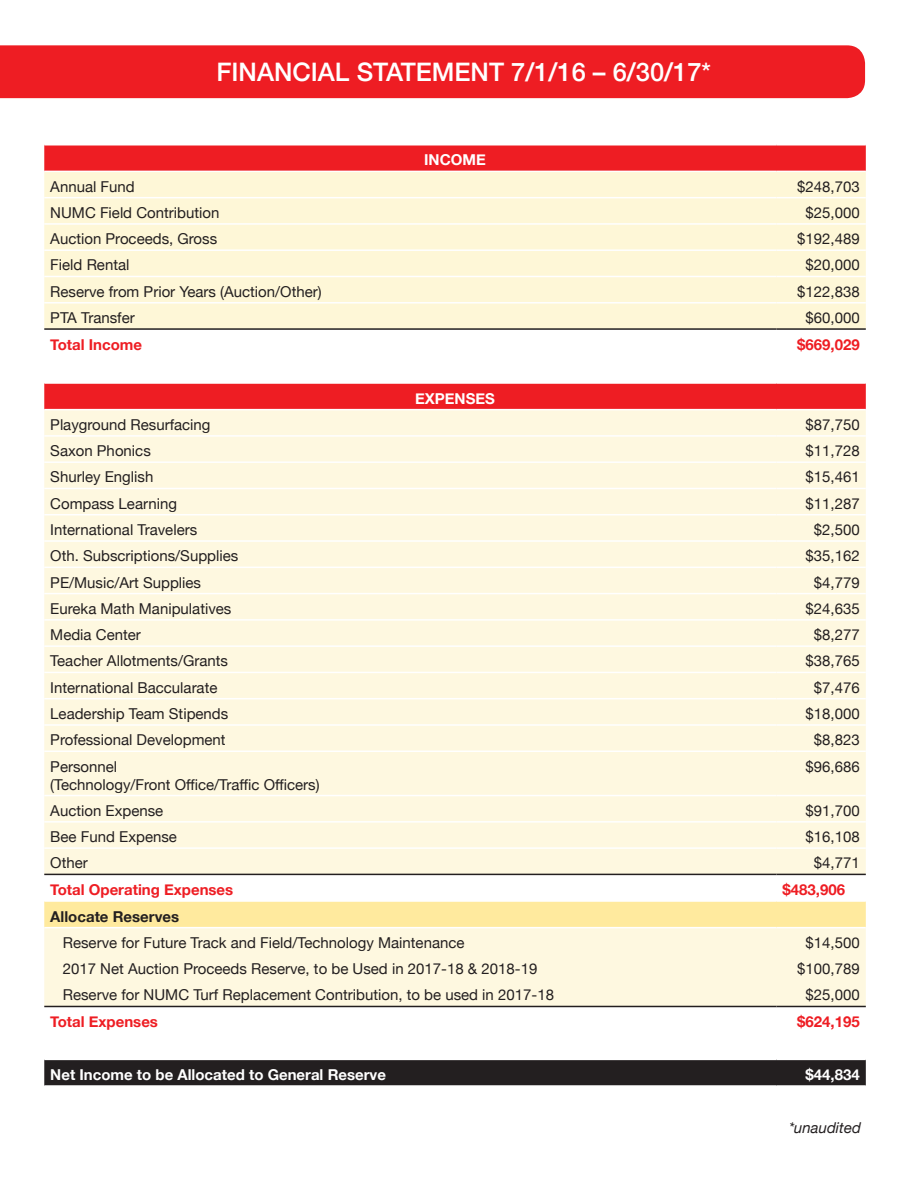
<style>
.page{position:relative;width:918px;height:1188px;background:#fff}
.page>*{position:absolute;margin:0;border:0;box-sizing:border-box;transform-origin:0 0}
.t1{font:500 25.5px "Helvetica Neue";color:#fff}
.t2{font:15px/18px "Helvetica Neue";color:#231f20}
.t3{font:700 15px "Helvetica Neue";color:#ee1d23}
.t4{font:700 15px "Helvetica Neue";color:#fff}
.t5{font:700 15px "Helvetica Neue";color:#231f20}
.t6{font:italic 15px "Helvetica Neue";color:#231f20}
</style>
<div class="page">
<div style="left:44px;top:146px;width:822px;height:25px;background:#ee1d23"></div>
<div style="left:44px;top:172px;width:822px;height:156px;background:#fef7d7"></div>
<svg style="left:44px;top:384px;width:822px;height:624px;background:#ec242a"></svg>
<div style="left:44px;top:410px;width:822px;height:596px;background:#fef8e0"></div>
<div style="left:44px;top:902px;width:822px;height:25px;background:#ffea9e"></div>
<div style="left:44px;top:1060px;width:822px;height:25px;background:#231f20"></div>
<hr style="left:44px;top:197px;width:733px;height:1px;background:#fff">
<hr style="left:777px;top:197px;width:89px;height:1px;background:#fff">
<hr style="left:44px;top:223px;width:733px;height:2px;background:#fff">
<hr style="left:777px;top:223px;width:89px;height:2px;background:#fff">
<hr style="left:44px;top:249px;width:733px;height:2px;background:#fff">
<hr style="left:777px;top:249px;width:89px;height:2px;background:#fff">
<hr style="left:44px;top:276px;width:733px;height:1px;background:#fff">
<hr style="left:777px;top:276px;width:89px;height:1px;background:#fff">
<hr style="left:44px;top:302px;width:733px;height:2px;background:#fff">
<hr style="left:777px;top:302px;width:89px;height:2px;background:#fff">
<hr style="left:44px;top:409px;width:733px;height:1px;background:#fff">
<hr style="left:777px;top:409px;width:89px;height:1px;background:#fff">
<hr style="left:44px;top:619px;width:733px;height:2px;background:#fff">
<hr style="left:777px;top:619px;width:89px;height:2px;background:#fff">
<hr style="left:44px;top:645px;width:733px;height:2px;background:#fff">
<hr style="left:777px;top:645px;width:89px;height:2px;background:#fff">
<hr style="left:44px;top:672px;width:733px;height:1px;background:#fff">
<hr style="left:777px;top:672px;width:89px;height:1px;background:#fff">
<hr style="left:44px;top:698px;width:733px;height:1px;background:#fff">
<hr style="left:777px;top:698px;width:89px;height:1px;background:#fff">
<hr style="left:44px;top:724px;width:733px;height:2px;background:#fff">
<hr style="left:777px;top:724px;width:89px;height:2px;background:#fff">
<hr style="left:44px;top:751px;width:733px;height:1px;background:#fff">
<hr style="left:777px;top:751px;width:89px;height:1px;background:#fff">
<hr style="left:44px;top:795px;width:733px;height:1px;background:#fff">
<hr style="left:777px;top:795px;width:89px;height:1px;background:#fff">
<hr style="left:44px;top:821px;width:733px;height:2px;background:#fff">
<hr style="left:777px;top:821px;width:89px;height:2px;background:#fff">
<hr style="left:44px;top:847px;width:733px;height:2px;background:#fff">
<hr style="left:777px;top:847px;width:89px;height:2px;background:#fff">
<hr style="left:44px;top:435px;width:733px;height:2px;background:#fff">
<hr style="left:777px;top:435px;width:89px;height:2px;background:#fff">
<hr style="left:44px;top:461px;width:733px;height:2px;background:#fff">
<hr style="left:777px;top:461px;width:89px;height:2px;background:#fff">
<hr style="left:44px;top:488px;width:733px;height:1px;background:#fff">
<hr style="left:777px;top:488px;width:89px;height:1px;background:#fff">
<hr style="left:44px;top:514px;width:733px;height:2px;background:#fff">
<hr style="left:777px;top:514px;width:89px;height:2px;background:#fff">
<hr style="left:44px;top:540px;width:733px;height:2px;background:#fff">
<hr style="left:777px;top:540px;width:89px;height:2px;background:#fff">
<hr style="left:44px;top:567px;width:733px;height:1px;background:#fff">
<hr style="left:777px;top:567px;width:89px;height:1px;background:#fff">
<hr style="left:44px;top:593px;width:733px;height:1px;background:#fff">
<hr style="left:777px;top:593px;width:89px;height:1px;background:#fff">
<hr style="left:44px;top:927px;width:733px;height:1px;background:#fff">
<hr style="left:777px;top:927px;width:89px;height:1px;background:#fff">
<hr style="left:44px;top:328px;width:733px;height:2px;background:#231f20">
<hr style="left:777px;top:328px;width:89px;height:2px;background:#231f20">
<hr style="left:44px;top:1006px;width:733px;height:1px;background:#231f20">
<hr style="left:777px;top:1006px;width:89px;height:1px;background:#231f20">
<hr style="left:44px;top:874px;width:733px;height:1px;background:#231f20">
<hr style="left:777px;top:874px;width:89px;height:1px;background:#231f20">
<hr style="left:44px;top:900px;width:733px;height:2px;background:#fff">
<hr style="left:777px;top:900px;width:89px;height:2px;background:#fff">
<div style="left:0;top:45px;width:865px;height:53px;background:#ee1d23"></div>
<h1 class="t1" style="left:216px;top:52px;width:496px">FINANCIAL STATEMENT 7/1/16 – 6/30/17*</h1>
<p class="t4" style="left:424px;top:148px;width:63px">INCOME</p>
<p class="t2" style="left:50px;top:178px;width:86px">Annual Fund</p>
<p class="t2" style="left:797px;top:178px;width:64px">$248,703</p>
<p class="t2" style="left:50px;top:204px;width:171px">NUMC Field Contribution</p>
<p class="t2" style="left:806px;top:204px;width:56px">$25,000</p>
<p class="t2" style="left:50px;top:231px;width:168px">Auction Proceeds, Gross</p>
<p class="t2" style="left:797px;top:231px;width:64px">$192,489</p>
<p class="t2" style="left:50px;top:257px;width:81px">Field Rental</p>
<p class="t2" style="left:806px;top:257px;width:56px">$20,000</p>
<p class="t2" style="left:50px;top:283px;width:273px">Reserve from Prior Years (Auction/Other)</p>
<p class="t2" style="left:797px;top:283px;width:64px">$122,838</p>
<p class="t2" style="left:50px;top:310px;width:86px">PTA Transfer</p>
<p class="t2" style="left:806px;top:310px;width:56px">$60,000</p>
<p class="t3" style="left:50px;top:333px;width:93px">Total Income</p>
<p class="t3" style="left:797px;top:333px;width:64px">$669,029</p>
<p class="t4" style="left:415px;top:387px;width:81px">EXPENSES</p>
<p class="t2" style="left:50px;top:416px;width:162px">Playground Resurfacing</p>
<p class="t2" style="left:806px;top:416px;width:56px">$87,750</p>
<p class="t2" style="left:50px;top:443px;width:102px">Saxon Phonics</p>
<p class="t2" style="left:806px;top:443px;width:56px">$11,728</p>
<p class="t2" style="left:50px;top:469px;width:105px">Shurley English</p>
<p class="t2" style="left:806px;top:469px;width:56px">$15,461</p>
<p class="t2" style="left:50px;top:495px;width:128px">Compass Learning</p>
<p class="t2" style="left:806px;top:495px;width:56px">$11,287</p>
<p class="t2" style="left:50px;top:522px;width:148px">International Travelers</p>
<p class="t2" style="left:814px;top:522px;width:47px">$2,500</p>
<p class="t2" style="left:50px;top:548px;width:190px">Oth. Subscriptions/Supplies</p>
<p class="t2" style="left:806px;top:548px;width:56px">$35,162</p>
<p class="t2" style="left:50px;top:574px;width:152px">PE/Music/Art Supplies</p>
<p class="t2" style="left:814px;top:574px;width:47px">$4,779</p>
<p class="t2" style="left:50px;top:600px;width:183px">Eureka Math Manipulatives</p>
<p class="t2" style="left:806px;top:600px;width:56px">$24,635</p>
<p class="t2" style="left:50px;top:627px;width:92px">Media Center</p>
<p class="t2" style="left:814px;top:627px;width:47px">$8,277</p>
<p class="t2" style="left:50px;top:653px;width:179px">Teacher Allotments/Grants</p>
<p class="t2" style="left:806px;top:653px;width:56px">$38,765</p>
<p class="t2" style="left:50px;top:679px;width:169px">International Baccularate</p>
<p class="t2" style="left:814px;top:679px;width:47px">$7,476</p>
<p class="t2" style="left:50px;top:706px;width:180px">Leadership Team Stipends</p>
<p class="t2" style="left:806px;top:706px;width:56px">$18,000</p>
<p class="t2" style="left:50px;top:732px;width:177px">Professional Development</p>
<p class="t2" style="left:814px;top:732px;width:47px">$8,823</p>
<p class="t2" style="left:50px;top:758px;width:271px">Personnel<br>(Technology/Front Office/Traffic Officers)</p>
<p class="t2" style="left:806px;top:758px;width:56px">$96,686</p>
<p class="t2" style="left:50px;top:802px;width:115px">Auction Expense</p>
<p class="t2" style="left:806px;top:802px;width:56px">$91,700</p>
<p class="t2" style="left:50px;top:829px;width:128px">Bee Fund Expense</p>
<p class="t2" style="left:806px;top:829px;width:56px">$16,108</p>
<p class="t2" style="left:50px;top:855px;width:39px">Other</p>
<p class="t2" style="left:814px;top:855px;width:47px">$4,771</p>
<p class="t3" style="left:50px;top:878px;width:185px">Total Operating Expenses</p>
<p class="t3" style="left:783px;top:878px;width:64px">$483,906</p>
<p class="t5" style="left:50px;top:905px;width:130px">Allocate Reserves</p>
<p class="t2" style="left:63px;top:934px;width:403px">Reserve for Future Track and Field/Technology Maintenance</p>
<p class="t2" style="left:806px;top:934px;width:56px">$14,500</p>
<p class="t2" style="left:63px;top:961px;width:476px">2017 Net Auction Proceeds Reserve, to be Used in 2017-18 &amp; 2018-19</p>
<p class="t2" style="left:797px;top:961px;width:64px">$100,789</p>
<p class="t2" style="left:63px;top:987px;width:493px">Reserve for NUMC Turf Replacement Contribution, to be used in 2017-18</p>
<p class="t2" style="left:806px;top:987px;width:56px">$25,000</p>
<p class="t3" style="left:50px;top:1010px;width:109px">Total Expenses</p>
<p class="t3" style="left:797px;top:1010px;width:64px">$624,195</p>
<p class="t4" style="left:50px;top:1063px;width:337px">Net Income to be Allocated to General Reserve</p>
<p class="t4" style="left:806px;top:1063px;width:56px">$44,834</p>
<p class="t6" style="left:789px;top:1117px;width:73px">*unaudited</p>
</div>
